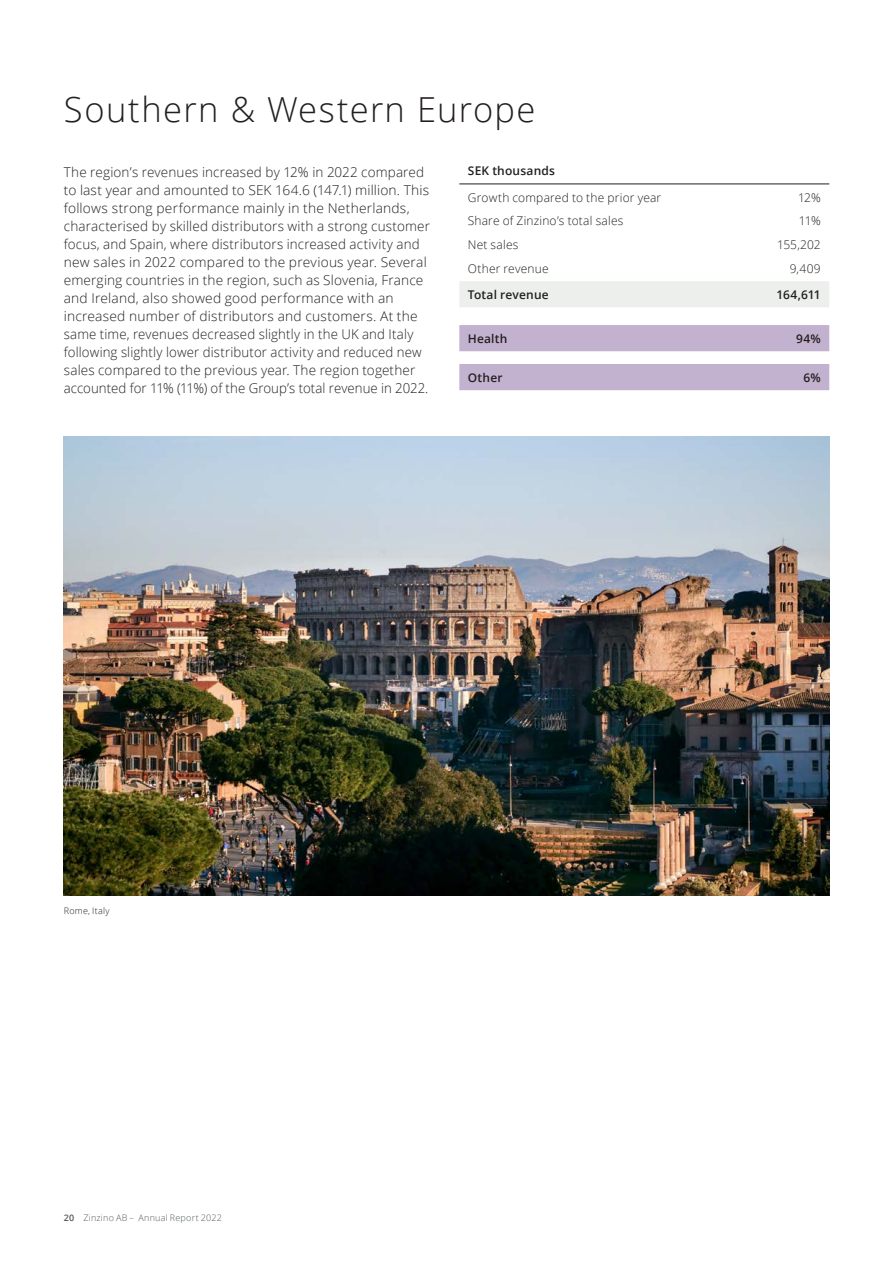
<style>
.page{position:relative;width:893px;height:1263px;background:#fff}
.page>*{position:absolute;margin:0;border:0;box-sizing:border-box;transform-origin:0 0}
.Heading_23_27{font:300 34.5px "Open Sans";letter-spacing:.04em;color:#231f20}
.Body_copy_9_12{font:300 13.5px/18px "Open Sans";letter-spacing:.01em;color:#231f20}
.Table_copy_8_11{font:300 12px "Open Sans";letter-spacing:.015em;color:#231f20}
.Table_copy_8_11-2{font:600 12px "Open Sans";letter-spacing:.015em;color:#231f20}
.t1{font:300 9px "Open Sans";letter-spacing:.025em;color:#535f57}
.Caption_6_7{font:300 9px "Open Sans";letter-spacing:.025em;color:#231f20}
.s1{font-weight:600;color:#57585a}
</style>
<div class="page">
<img style="left:64px;top:436px;width:765px;height:460px">
<div style="left:459px;top:281px;width:370px;height:26px;background:#edefed"></div>
<svg style="left:459px;top:325px;width:370px;height:65px"></svg>
<hr style="left:459px;top:184px;width:281px;height:1px;background:#231f20">
<hr style="left:740px;top:184px;width:89px;height:1px;background:#231f20">
<p class="Heading_23_27" style="left:64px;top:86px;width:473px">Southern &amp; Western Europe</p>
<p class="Body_copy_9_12" style="left:64px;top:163px;width:368px">The region’s revenues increased by 12% in 2022 compared to last year and amounted to SEK 164.6 (147.1) million. This follows strong performance mainly in the Netherlands, characterised by skilled distributors with a strong customer focus, and Spain, where distributors increased activity and new sales in 2022 compared to the previous year. Several emerging countries in the region, such as Slovenia, France and Ireland, also showed good performance with an increased number of distributors and customers. At the same time, revenues decreased slightly in the UK and Italy following slightly lower distributor activity and reduced new sales compared to the previous year. The region together accounted for 11% (11%) of the Group’s total revenue in 2022.</p>
<p class="Table_copy_8_11-2" style="left:468px;top:163px;width:89px">SEK thousands</p>
<p class="Table_copy_8_11" style="left:468px;top:189px;width:195px">Growth compared to the prior year</p>
<p class="Table_copy_8_11" style="left:798px;top:189px;width:24px">12%</p>
<p class="Table_copy_8_11" style="left:468px;top:213px;width:157px">Share of Zinzino’s total sales</p>
<p class="Table_copy_8_11" style="left:799px;top:213px;width:23px">11%</p>
<p class="Table_copy_8_11" style="left:468px;top:236px;width:52px">Net sales</p>
<p class="Table_copy_8_11" style="left:777px;top:236px;width:45px">155,202</p>
<p class="Table_copy_8_11" style="left:468px;top:260px;width:82px">Other revenue</p>
<p class="Table_copy_8_11" style="left:790px;top:260px;width:33px">9,409</p>
<p class="Table_copy_8_11-2" style="left:468px;top:286px;width:82px">Total revenue</p>
<p class="Table_copy_8_11-2" style="left:776px;top:286px;width:46px">164,611</p>
<p class="Table_copy_8_11-2" style="left:468px;top:330px;width:41px">Health</p>
<p class="Table_copy_8_11-2" style="left:796px;top:330px;width:26px">94%</p>
<p class="Table_copy_8_11-2" style="left:468px;top:369px;width:36px">Other</p>
<p class="Table_copy_8_11-2" style="left:803px;top:369px;width:19px">6%</p>
<p class="Caption_6_7" style="left:64px;top:904px;width:47px">Rome, Italy</p>
<p class="t1" style="left:64px;top:1211px;width:160px"><span class="s1">20</span> Zinzino AB – Annual Report 2022</p>
</div>
